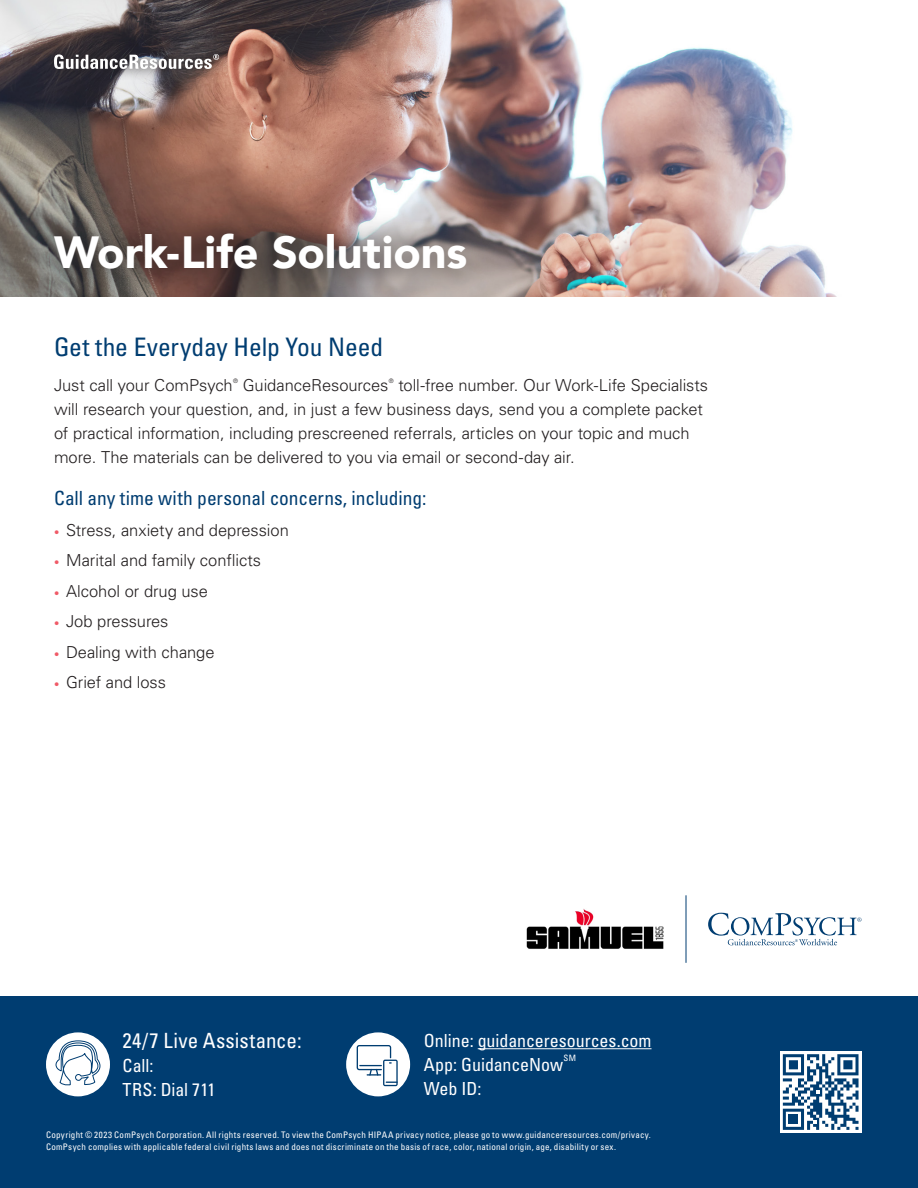
<style>
.page{position:relative;width:918px;height:1188px;background:#fff}
.page>*{position:absolute;margin:0;border:0;box-sizing:border-box;transform-origin:0 0}
.t1{font:900 45px "Avenir";color:#fff}
.t2{font:condensed 25.5px "Univers LT Std";letter-spacing:-.005em;color:#003d71}
._24_7_Live_Assistanc{font:condensed 21px "Univers LT Std";letter-spacing:.01em;color:#fff}
.Subheader{font:condensed 19.5px "Univers LT Std";color:#003d71}
.Contact_info{font:condensed 18px "Univers LT Std";letter-spacing:-.005em;color:#fff}
.Body{font:300 16.5px/24px "Univers LT Std";letter-spacing:-.005em;color:#231f20}
.Legal{font:condensed 9px/12px "Univers LT Std";letter-spacing:.03em;color:#fff}
.Contact_info-2{font:condensed 8.7px "Univers LT Std";color:#fff}
.Body-2{font:300 6.15px "Univers LT Std";color:#231f20}
.s1{font-family:"Univers";font-size:10.5px;color:#f05a67}
</style>
<div class="page">
<div style="left:0;top:997px;width:918px;height:191px;background:#003d71"></div>
<hr style="left:478px;top:1048px;width:174px;height:1px;background:#fff">
<div style="left:780px;top:1051px;width:82px;height:82px;background:#fff"></div>
<svg style="left:783px;top:1054px;width:76px;height:76px"></svg>
<div style="left:46px;top:1032px;width:64px;height:64px;background:#fff;border-radius:50%"></div>
<div style="left:346px;top:1032px;width:64px;height:64px;background:#fff;border-radius:50%"></div>
<svg style="left:357px;top:1045px;width:41px;height:41px"></svg>
<svg style="left:55px;top:1037px;width:46px;height:60px"></svg>
<img style="left:0;top:0;width:837px;height:297px">
<svg style="left:25px;top:205px;width:471px;height:92px;background:#786864"></svg>
<div style="left:42px;top:42px;width:189px;height:39px;background:#231f20;opacity:.9"></div>
<svg style="left:54px;top:54px;width:165px;height:15px"></svg>
<svg style="left:708px;top:913px;width:154px;height:32px"></svg>
<hr style="left:686px;top:895px;width:1px;height:68px;background:#003d71">
<img style="left:526px;top:909px;width:138px;height:40px">
<p class="t1" style="left:54px;top:214px;width:415px">Work-Life Solutions</p>
<p class="t2" style="left:54px;top:331px;width:331px">Get the Everyday Help You Need</p>
<p class="Body" style="left:54px;top:373px;width:180px">Just call your ComPsych</p>
<p class="Body-2" style="left:233px;top:377px;width:6px">®</p>
<p class="Body" style="left:243px;top:373px;width:147px">GuidanceResources</p>
<p class="Body-2" style="left:389px;top:377px;width:6px">®</p>
<p class="Body" style="left:54px;top:373px;width:656px;text-indent:344px">toll-free number. Our Work-Life Specialists will research your question, and, in just a few business days, send you a complete packet of practical information, including prescreened referrals, articles on your topic and much more. The materials can be delivered to you via email or second-day air.</p>
<p class="Subheader" style="left:54px;top:486px;width:374px">Call any time with personal concerns, including:</p>
<p class="Body" style="left:54px;top:518px;width:236px"><span class="s1">•</span> Stress, anxiety and depression</p>
<p class="Body" style="left:54px;top:548px;width:209px"><span class="s1">•</span> Marital and family conflicts</p>
<p class="Body" style="left:54px;top:579px;width:155px"><span class="s1">•</span> Alcohol or drug use</p>
<p class="Body" style="left:54px;top:609px;width:116px"><span class="s1">•</span> Job pressures</p>
<p class="Body" style="left:54px;top:640px;width:162px"><span class="s1">•</span> Dealing with change</p>
<p class="Body" style="left:54px;top:670px;width:114px"><span class="s1">•</span> Grief and loss</p>
<p class="_24_7_Live_Assistanc" style="left:123px;top:1027px;width:181px">24/7 Live Assistance:</p>
<p class="Contact_info" style="left:123px;top:1054px;width:33px">Call:</p>
<p class="Contact_info" style="left:123px;top:1078px;width:94px">TRS: Dial 711</p>
<p class="Contact_info" style="left:424px;top:1029px;width:229px">Online: guidanceresources.com</p>
<p class="Contact_info" style="left:424px;top:1053px;width:141px">App: GuidanceNow</p>
<p class="Contact_info-2" style="left:564px;top:1053px;width:14px">SM</p>
<p class="Contact_info" style="left:424px;top:1077px;width:59px">Web ID:</p>
<p class="Legal" style="left:46px;top:1129px;width:606px">Copyright © 2023 ComPsych Corporation. All rights reserved. To view the ComPsych HIPAA privacy notice, please go to www.guidanceresources.com/privacy.<br>ComPsych complies with applicable federal civil rights laws and does not discriminate on the basis of race, color, national origin, age, disability or sex.</p>
</div>
